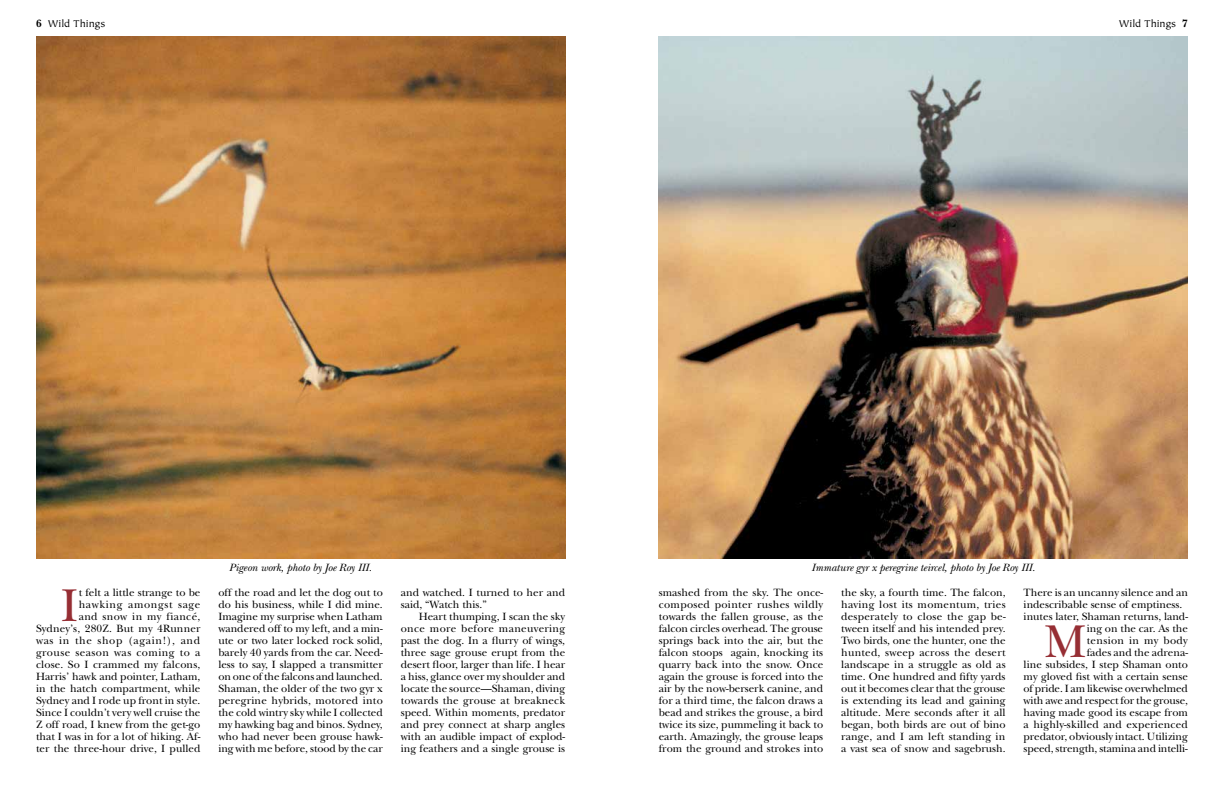
<style>
.page{position:relative;width:1224px;height:792px;background:#fff}
.page>*{position:absolute;margin:0;border:0;box-sizing:border-box;transform-origin:0 0}
.t1{font:48px "New Baskerville";color:#962e34}
.t2{font:11px/12px "New Baskerville";color:#000;text-align:justify}
.t3{font:italic 11px "New Baskerville";color:#000}
.t4{font:11px "Tiepolo";color:#000}
.s1{font-family:"New Baskerville";font-weight:700}
</style>
<div class="page">
<img style="left:36px;top:36px;width:529px;height:523px">
<img style="left:659px;top:36px;width:529px;height:523px">
<p class="t4" style="left:36px;top:18px;width:71px"><span class="s1">6</span> Wild Things</p>
<p class="t4" style="left:1119px;top:18px;width:71px">Wild Things <span class="s1">7</span></p>
<h1 class="t1" style="left:61px;top:577px;width:19px">I</h1>
<p class="t2" style="left:79px;top:587px;width:123px">t felt a little strange to be hawking amongst sage and snow in my fiancé,</p>
<p class="t2" style="left:36px;top:623px;width:166px">Sydney’s, 280Z. But my 4Runner was in the shop (again!), and grouse season was coming to a close. So I crammed my falcons, Harris’ hawk and pointer, Latham, in the hatch compartment, while Sydney and I rode up front in style.<br>Since I couldn’t very well cruise the Z off road, I knew from the get-go that I was in for a lot of hiking. Af&shy;ter the three-hour drive, I pulled</p>
<p class="t3" style="left:229px;top:562px;width:144px">Pigeon work, photo by Joe Roy III.</p>
<p class="t3" style="left:811px;top:562px;width:225px">Immature gyr x peregrine teircel, photo by Joe Roy III.</p>
<p class="t2" style="left:218px;top:587px;width:166px">off the road and let the dog out to do his business, while I did mine.<br>Imagine my surprise when Latham wandered off to my left, and a min&shy;ute or two later locked rock solid, barely 40 yards from the car. Need&shy;less to say, I slapped a transmitter on one of the falcons and launched.<br>Shaman, the older of the two gyr x peregrine hybrids, motored into the cold wintry sky while I collected my hawking bag and binos. Sydney, who had never been grouse hawk&shy;ing with me before, stood by the car</p>
<p class="t2" style="left:401px;top:587px;width:166px">and watched. I turned to her and said, “Watch this.”</p>
<p class="t2" style="left:401px;top:610px;width:166px;text-indent:18px">Heart thumping, I scan the sky once more before maneuvering past the dog. In a flurry of wings, three sage grouse erupt from the desert floor, larger than life. I hear a hiss, glance over my shoulder and locate the source—Shaman, diving towards the grouse at breakneck speed. Within moments, predator and prey connect at sharp angles with an audible impact of explod&shy;ing feathers and a single grouse is</p>
<p class="t2" style="left:659px;top:587px;width:166px">smashed from the sky. The once&shy;composed pointer rushes wildly towards the fallen grouse, as the falcon circles overhead. The grouse springs back into the air, but the falcon stoops again, knocking its quarry back into the snow. Once again the grouse is forced into the air by the now-berserk canine, and for a third time, the falcon draws a bead and strikes the grouse, a bird twice its size, pummeling it back to earth. Amazingly, the grouse leaps from the ground and strokes into</p>
<p class="t2" style="left:841px;top:587px;width:166px">the sky, a fourth time. The falcon, having lost its momentum, tries desperately to close the gap be&shy;tween itself and his intended prey.<br>Two birds, one the hunter, one the hunted, sweep across the desert landscape in a struggle as old as time. One hundred and fifty yards out it becomes clear that the grouse is extending its lead and gaining altitude. Mere seconds after it all began, both birds are out of bino range, and I am left standing in a vast sea of snow and sagebrush.</p>
<p class="t2" style="left:1024px;top:587px;width:166px;text-align:left">There is an uncanny silence and an indescribable sense of emptiness. inutes later, Shaman returns, land-</p>
<p class="t2" style="left:1024px;top:623px;width:166px;text-align:right">ing on the car. As the<br>tension in my body<br>fades and the adrena-<br>line subsides, I step Shaman onto my gloved fist with a certain sense of pride. I am likewise overwhelmed with awe and respect for the grouse, having made good its escape from a highly-skilled and experienced predator, obviously intact. Utilizing speed, strength, stamina and intelli-</p>
<h1 class="t1" style="left:1044px;top:613px;width:44px">M</h1>
</div>
